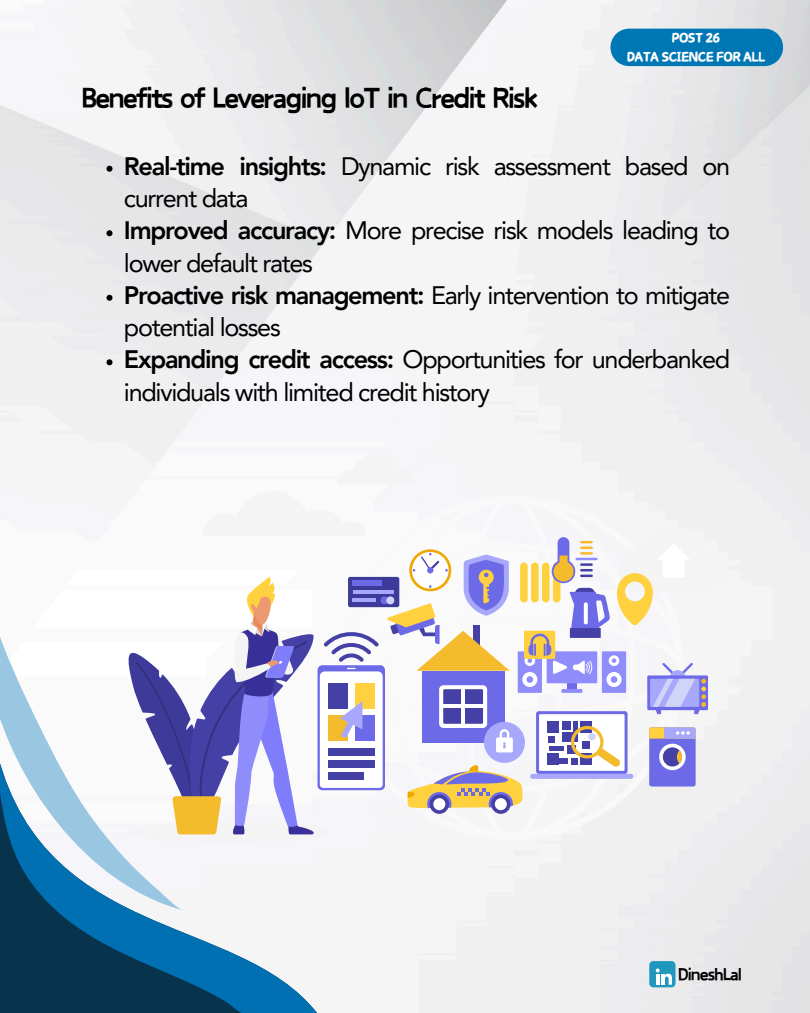
<style>
.page{position:relative;width:810px;height:1013px;background:#fff}
.page>*{position:absolute;margin:0;border:0;box-sizing:border-box;transform-origin:0 0}
.t1{font:900 32.3px "Canva Funny";letter-spacing:-.05em;color:#000}
.t2{font:25.3px/32.2px "Avenir LT Pro";letter-spacing:-.05em;color:#000}
.t3{font:900 19.3px "Canva Funny";letter-spacing:-.05em;color:#000}
.t4{font:14.8px "Canva Champion";letter-spacing:-.05em;color:#fff}
.s1{font-weight:800}
</style>
<div class="page">
<div style="left:649px;top:961px;width:27px;height:26px;background:#2197bd;border-radius:4px"></div>
<svg style="left:656px;top:968px;width:16px;height:16px"></svg>
<div style="left:610px;top:29px;width:173px;height:37px;background:#0077b5"></div>
<svg style="left:0;top:837px;width:317px;height:175px"></svg>
<svg style="left:0;top:617px;width:184px;height:293px;fill:#f5f5fa"></svg>
<svg style="left:106px;top:166px;width:6px;height:6px"></svg>
<svg style="left:106px;top:230px;width:6px;height:6px"></svg>
<svg style="left:106px;top:295px;width:6px;height:6px"></svg>
<svg style="left:106px;top:359px;width:6px;height:6px"></svg>
<div style="left:129px;top:822px;width:199px;height:20px;background:#f4f4f4;border-radius:50%"></div>
<div style="left:337px;top:453px;width:78px;height:31px;background:#f4f4f4"></div>
<svg style="left:125px;top:491px;width:604px;height:343px"></svg>
<p class="t1" style="left:81px;top:84px;width:459px">Benefits of Leveraging IoT in Credit Risk</p>
<p class="t4" style="left:672px;top:30px;width:50px">POST 26</p>
<p class="t4" style="left:627px;top:48px;width:140px">DATA SCIENCE FOR ALL</p>
<p class="t2" style="left:124px;top:152px;width:608px"><span class="s1">Real-time insights:</span> Dynamic risk assessment based on current data</p>
<p class="t2" style="left:124px;top:217px;width:608px"><span class="s1">Improved accuracy:</span> More precise risk models leading to lower default rates</p>
<p class="t2" style="left:124px;top:281px;width:608px"><span class="s1">Proactive risk management:</span> Early intervention to mitigate potential losses</p>
<p class="t2" style="left:124px;top:346px;width:608px"><span class="s1">Expanding credit access:</span> Opportunities for underbanked individuals with limited credit history</p>
<p class="t3" style="left:678px;top:965px;width:66px">DineshLal</p>
</div>
